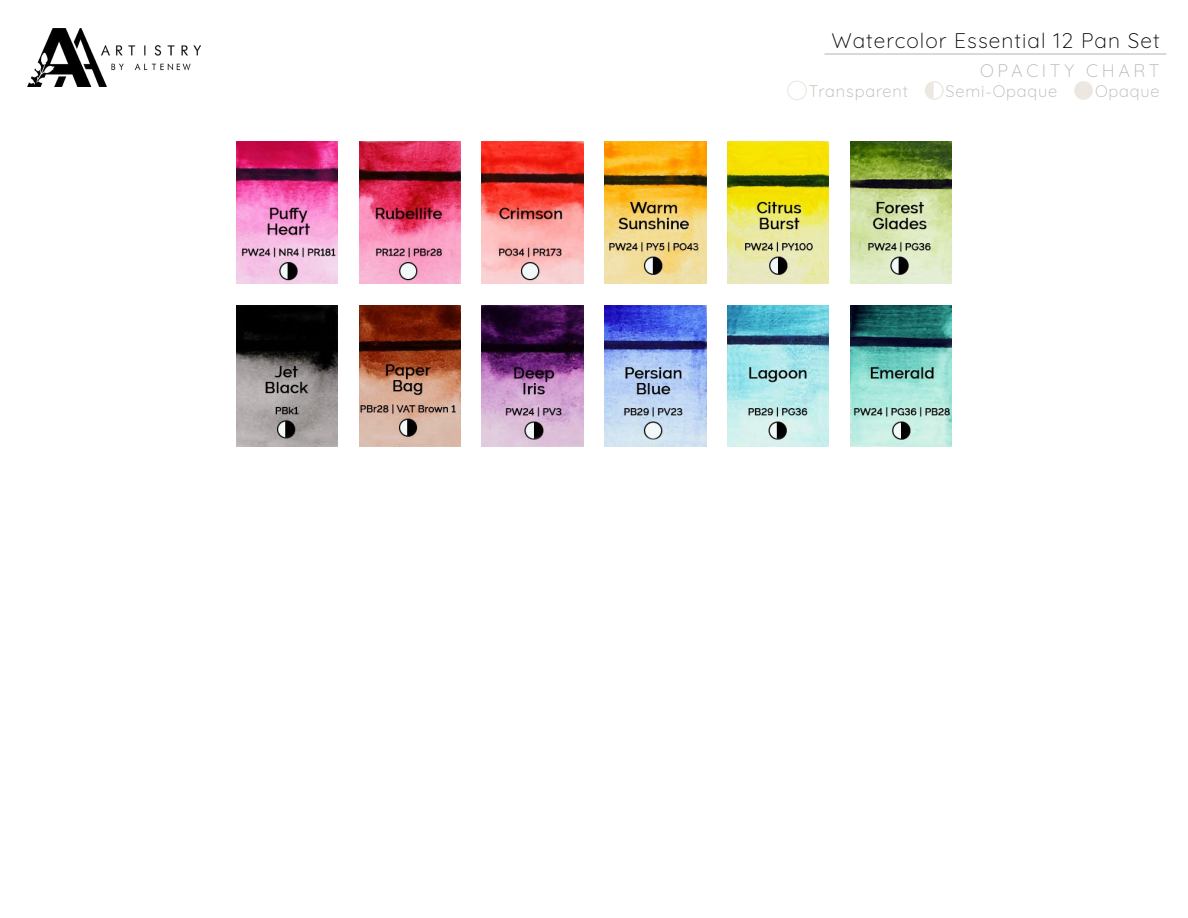
<style>
.page{position:relative;width:1188px;height:918px;background:#fff}
.page>*{position:absolute;margin:0;border:0;box-sizing:border-box;transform-origin:0 0}
.t1{font:300 21px "Quicksand";letter-spacing:.05em;color:#000}
.t2{font:300 18px "Quicksand";letter-spacing:.2em;color:#b9b3ae}
.t3{font:300 16.5px "Quicksand";letter-spacing:.05em;color:#beb6b0}
</style>
<div class="page">
<div style="left:787px;top:81px;width:20px;height:19px;border:1px solid #ece7e0;border-radius:50%"></div>
<div style="left:1074px;top:81px;width:19px;height:19px;background:#ece7e0;border-radius:50%"></div>
<div style="left:925px;top:81px;width:19px;height:19px;background:#ece7e0;border-radius:50%"></div>
<svg style="left:933px;top:81px;width:11px;height:19px"></svg>
<img style="left:27px;top:29px;width:174px;height:57px">
<img style="left:236px;top:142px;width:102px;height:142px">
<img style="left:359px;top:142px;width:101px;height:142px">
<img style="left:482px;top:142px;width:101px;height:142px">
<img style="left:605px;top:142px;width:101px;height:142px">
<img style="left:728px;top:142px;width:101px;height:142px">
<img style="left:850px;top:142px;width:102px;height:142px">
<img style="left:236px;top:305px;width:102px;height:142px">
<img style="left:359px;top:305px;width:101px;height:142px">
<img style="left:482px;top:305px;width:101px;height:142px">
<img style="left:605px;top:305px;width:101px;height:142px">
<img style="left:728px;top:305px;width:101px;height:142px">
<img style="left:850px;top:305px;width:102px;height:142px">
<hr style="left:825px;top:54px;width:341px;height:1px;background:#b9b3ae">
<p class="t1" style="left:831px;top:24px;width:330px">Watercolor Essential 12 Pan Set</p>
<p class="t1" style="left:927px;top:24px;width:147px">Watercolor 36</p>
<p class="t2" style="left:980px;top:56px;width:181px">OPACITY CHART</p>
<p class="t3" style="left:809px;top:78px;width:100px">Transparent</p>
<p class="t3" style="left:946px;top:78px;width:113px">Semi-Opaque</p>
<p class="t3" style="left:1095px;top:78px;width:66px">Opaque</p>
</div>
